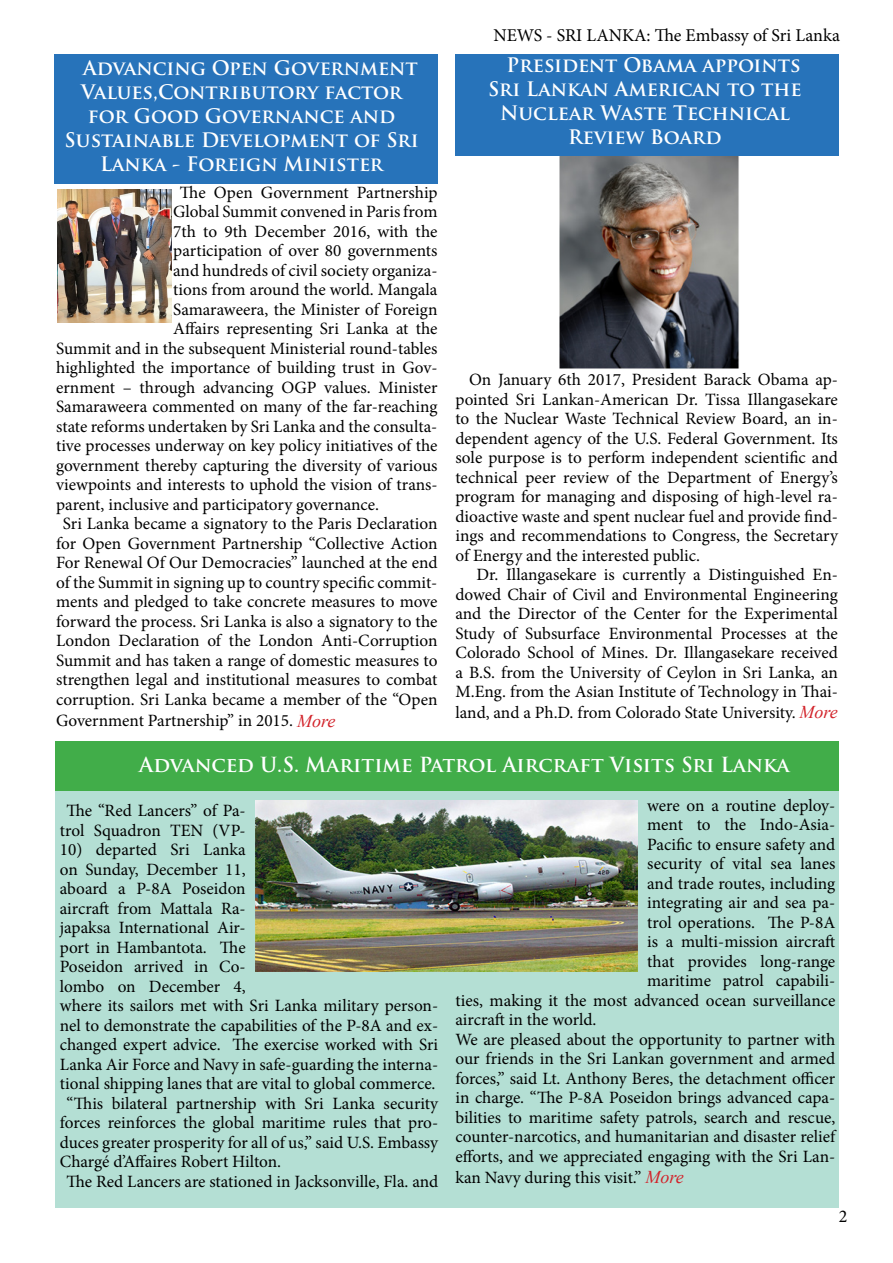
<style>
.page{position:relative;width:893px;height:1263px;background:#fff}
.page>*{position:absolute;margin:0;border:0;box-sizing:border-box;transform-origin:0 0}
.t1{font:700 20.25px "Trajan Pro";color:#fff}
.t2{font:700 19.5px "Trajan Pro";color:#fff}
.t3{font:18px "Minion Pro";color:#000}
.t4{font:17.25px/19.5px "Minion Pro";color:#000;text-align:justify}
.s1{font-family:"Times New Roman";font-style:italic;font-size:18px;color:#d2232a}
</style>
<div class="page">
<img style="left:559px;top:156px;width:180px;height:213px">
<div style="left:55px;top:778px;width:783px;height:430px;background:#b4dfd4"></div>
<div style="left:455px;top:54px;width:384px;height:102px;background:#2773ba"></div>
<div style="left:54px;top:54px;width:383px;height:129px;background:#2773ba"></div>
<div style="left:55px;top:741px;width:783px;height:50px;background:#41ad49"></div>
<img style="left:57px;top:190px;width:114px;height:133px">
<img style="left:256px;top:800px;width:381px;height:171px">
<p class="t2" style="left:83px;top:56px;width:336px">Advancing Open Government</p>
<p class="t2" style="left:81px;top:80px;width:322px">Values,Contributory factor</p>
<p class="t2" style="left:88px;top:104px;width:309px">for Good Governance and</p>
<p class="t2" style="left:65px;top:128px;width:356px">Sustainable Development of Sri</p>
<p class="t2" style="left:100px;top:152px;width:285px">Lanka - Foreign Minister</p>
<p class="t4" style="left:180px;top:183px;width:259px">The Open Government Partnership</p>
<p class="t4" style="left:173px;top:202px;width:266px">Global Summit convened in Paris from</p>
<p class="t4" style="left:173px;top:222px;width:266px">7th to 9th December 2016, with the</p>
<p class="t4" style="left:173px;top:241px;width:266px">participation of over 80 governments</p>
<p class="t4" style="left:173px;top:261px;width:266px">and hundreds of civil society organiza-</p>
<p class="t4" style="left:173px;top:280px;width:266px">tions from around the world. Mangala</p>
<p class="t4" style="left:173px;top:300px;width:266px">Samaraweera, the Minister of Foreign</p>
<p class="t4" style="left:173px;top:319px;width:266px">Affairs representing Sri Lanka at the</p>
<p class="t4" style="left:56px;top:339px;width:383px">Summit and in the subsequent Ministerial round-tables</p>
<p class="t4" style="left:56px;top:358px;width:383px">highlighted the importance of building trust in Gov-</p>
<p class="t4" style="left:56px;top:378px;width:383px">ernment – through advancing OGP values. Minister</p>
<p class="t4" style="left:56px;top:397px;width:383px">Samaraweera commented on many of the far-reaching</p>
<p class="t4" style="left:56px;top:417px;width:383px">state reforms undertaken by Sri Lanka and the consulta-</p>
<p class="t4" style="left:56px;top:436px;width:383px">tive processes underway on key policy initiatives of the</p>
<p class="t4" style="left:56px;top:456px;width:383px">government thereby capturing the diversity of various</p>
<p class="t4" style="left:56px;top:475px;width:383px">viewpoints and interests to uphold the vision of trans-</p>
<p class="t4" style="left:56px;top:495px;width:324px">parent, inclusive and participatory governance.</p>
<p class="t4" style="left:63px;top:514px;width:376px">Sri Lanka became a signatory to the Paris Declaration</p>
<p class="t4" style="left:56px;top:534px;width:383px">for Open Government Partnership “Collective Action</p>
<p class="t4" style="left:56px;top:553px;width:383px">For Renewal Of Our Democracies” launched at the end</p>
<p class="t4" style="left:56px;top:573px;width:383px">of the Summit in signing up to country specific commit-</p>
<p class="t4" style="left:56px;top:592px;width:383px">ments and pledged to take concrete measures to move</p>
<p class="t4" style="left:56px;top:612px;width:383px">forward the process. Sri Lanka is also a signatory to the</p>
<p class="t4" style="left:56px;top:631px;width:383px">London Declaration of the London Anti-Corruption</p>
<p class="t4" style="left:56px;top:651px;width:383px">Summit and has taken a range of domestic measures to</p>
<p class="t4" style="left:56px;top:670px;width:383px">strengthen legal and institutional measures to combat</p>
<p class="t4" style="left:56px;top:689px;width:383px">corruption. Sri Lanka became a member of the “Open</p>
<p class="t4" style="left:56px;top:711px;width:281px">Government Partnership” in 2015. <span class="s1">More</span></p>
<p class="t3" style="left:493px;top:23px;width:348px">NEWS - SRI LANKA: The Embassy of Sri Lanka</p>
<p class="t2" style="left:507px;top:53px;width:296px">President Obama appoints</p>
<p class="t2" style="left:488px;top:77px;width:315px">Sri Lankan American to the</p>
<p class="t2" style="left:500px;top:101px;width:291px">Nuclear Waste Technical</p>
<p class="t2" style="left:568px;top:125px;width:155px">Review Board</p>
<p class="t4" style="left:455px;top:370px;width:384px;text-indent:14px">On January 6th 2017, President Barack Obama ap&shy;pointed Sri Lankan-American Dr. Tissa Illangasekare to the Nuclear Waste Technical Review Board, an in&shy;dependent agency of the U.S. Federal Government. Its sole purpose is to perform independent scientific and technical peer review of the Department of Energy’s program for managing and disposing of high-level ra&shy;dioactive waste and spent nuclear fuel and provide find&shy;ings and recommendations to Congress, the Secretary of Energy and the interested public.</p>
<p class="t4" style="left:455px;top:565px;width:384px;text-indent:21px">Dr. Illangasekare is currently a Distinguished En&shy;dowed Chair of Civil and Environmental Engineering and the Director of the Center for the Experimental Study of Subsurface Environmental Processes at the Colorado School of Mines. Dr. Illangasekare received a B.S. from the University of Ceylon in Sri Lanka, an M.Eng. from the Asian Institute of Technology in Thai&shy;land, and a Ph.D. from Colorado State University. <span class="s1">More</span></p>
<p class="t1" style="left:139px;top:752px;width:652px">Advanced U.S. Maritime Patrol Aircraft Visits Sri Lanka</p>
<p class="t4" style="left:60px;top:801px;width:187px;text-align:center">The “Red Lancers” of Pa&shy;trol Squadron TEN (VP-</p>
<p class="t4" style="left:60px;top:840px;width:187px">10) departed Sri Lanka</p>
<p class="t4" style="left:60px;top:859px;width:187px">on Sunday, December 11,</p>
<p class="t4" style="left:60px;top:879px;width:187px">aboard a P-8A Poseidon</p>
<p class="t4" style="left:60px;top:898px;width:187px">aircraft from Mattala Ra-</p>
<p class="t4" style="left:60px;top:918px;width:187px">japaksa International Air-</p>
<p class="t4" style="left:60px;top:937px;width:187px">port in Hambantota. The</p>
<p class="t4" style="left:60px;top:957px;width:187px">Poseidon arrived in Co-</p>
<p class="t4" style="left:60px;top:976px;width:187px">lombo on December 4,</p>
<p class="t4" style="left:60px;top:996px;width:380px">where its sailors met with Sri Lanka military person-</p>
<p class="t4" style="left:60px;top:1015px;width:380px">nel to demonstrate the capabilities of the P-8A and ex-</p>
<p class="t4" style="left:60px;top:1035px;width:380px">changed expert advice. The exercise worked with Sri</p>
<p class="t4" style="left:60px;top:1054px;width:380px">Lanka Air Force and Navy in safe-guarding the interna-</p>
<p class="t4" style="left:60px;top:1074px;width:377px">tional shipping lanes that are vital to global commerce.</p>
<p class="t4" style="left:67px;top:1093px;width:373px">“This bilateral partnership with Sri Lanka security</p>
<p class="t4" style="left:60px;top:1113px;width:380px">forces reinforces the global maritime rules that pro-</p>
<p class="t4" style="left:60px;top:1132px;width:380px">duces greater prosperity for all of us,” said U.S. Embassy</p>
<p class="t4" style="left:60px;top:1152px;width:223px">Chargé d’Affaires Robert Hilton.</p>
<p class="t4" style="left:67px;top:1171px;width:373px">The Red Lancers are stationed in Jacksonville, Fla. and</p>
<p class="t4" style="left:647px;top:796px;width:190px">were on a routine deploy-</p>
<p class="t4" style="left:647px;top:815px;width:190px">ment to the Indo-Asia-</p>
<p class="t4" style="left:647px;top:835px;width:190px">Pacific to ensure safety and</p>
<p class="t4" style="left:647px;top:854px;width:190px">security of vital sea lanes</p>
<p class="t4" style="left:647px;top:874px;width:190px">and trade routes, including</p>
<p class="t4" style="left:647px;top:893px;width:190px">integrating air and sea pa-</p>
<p class="t4" style="left:647px;top:913px;width:190px">trol operations. The P-8A</p>
<p class="t4" style="left:647px;top:932px;width:190px">is a multi-mission aircraft</p>
<p class="t4" style="left:647px;top:952px;width:190px">that provides long-range</p>
<p class="t4" style="left:647px;top:971px;width:190px">maritime patrol capabili-</p>
<p class="t4" style="left:455px;top:990px;width:381px">ties, making it the most advanced ocean surveillance</p>
<p class="t4" style="left:455px;top:1010px;width:142px">aircraft in the world.</p>
<p class="t4" style="left:455px;top:1029px;width:381px">We are pleased about the opportunity to partner with</p>
<p class="t4" style="left:455px;top:1049px;width:381px">our friends in the Sri Lankan government and armed</p>
<p class="t4" style="left:455px;top:1068px;width:381px">forces,” said Lt. Anthony Beres, the detachment officer</p>
<p class="t4" style="left:455px;top:1088px;width:381px">in charge. “The P-8A Poseidon brings advanced capa-</p>
<p class="t4" style="left:455px;top:1107px;width:381px">bilities to maritime safety patrols, search and rescue,</p>
<p class="t4" style="left:455px;top:1127px;width:381px">counter-narcotics, and humanitarian and disaster relief</p>
<p class="t4" style="left:455px;top:1146px;width:381px">efforts, and we appreciated engaging with the Sri Lan-</p>
<p class="t4" style="left:455px;top:1167px;width:230px">kan Navy during this visit.” <span class="s1">More</span></p>
<p class="t3" style="left:839px;top:1204px;width:10px">2</p>
</div>
